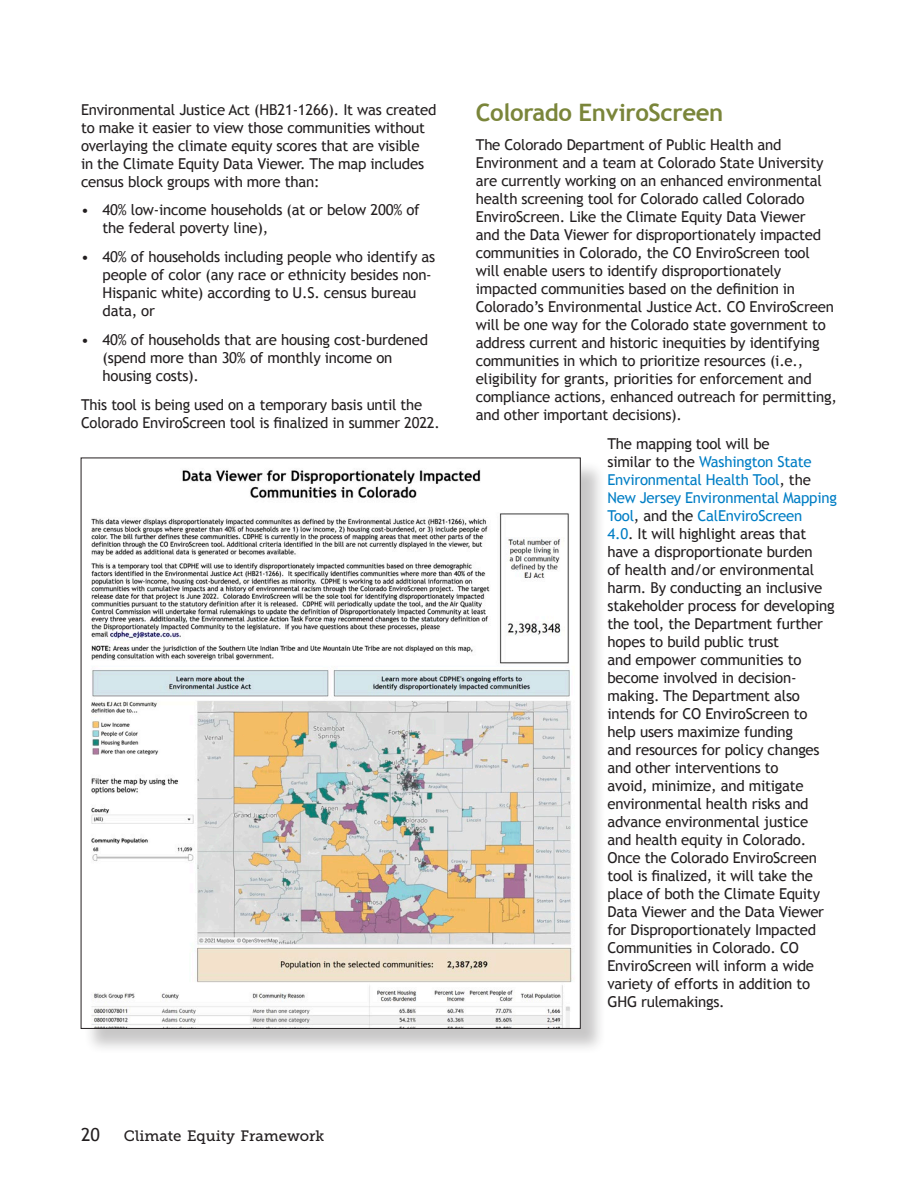
<style>
.page{position:relative;width:918px;height:1188px;background:#fff}
.page>*{position:absolute;margin:0;border:0;box-sizing:border-box;transform-origin:0 0}
.t1{font:700 24px "Trebuchet MS";letter-spacing:-.015em;color:#7a853a}
.t2{font:18px "Trebuchet MS";color:#231f20}
.t3{font:15px/18px "Trebuchet MS";letter-spacing:-.015em;color:#231f20}
.t4{font:15px "Museo Slab 500";color:#231f20}
.s1{color:#007ec5}
</style>
<div class="page">
<div style="left:84px;top:461px;width:523px;height:594px;background:#231f20;opacity:.25"></div>
<img style="left:84px;top:461px;width:495px;height:566px">
<p class="t3" style="left:81px;top:100px;width:357px">Environmental Justice Act (HB21-1266). It was created to make it easier to view those communities without overlaying the climate equity scores that are visible<br>in the Climate Equity Data Viewer. The map includes census block groups with more than:</p>
<p class="t3" style="left:103px;top:201px;width:319px;text-indent:-22px">• 40% low-income households (at or below 200% of the federal poverty line),</p>
<p class="t3" style="left:103px;top:248px;width:334px;text-indent:-22px">• 40% of households including people who identify as people of color (any race or ethnicity besides non-Hispanic white) according to U.S. census bureau data, or</p>
<p class="t3" style="left:103px;top:331px;width:327px;text-indent:-22px">• 40% of households that are housing cost-burdened (spend more than 30% of monthly income on housing costs).</p>
<p class="t3" style="left:81px;top:396px;width:360px">This tool is being used on a temporary basis until the<br>Colorado EnviroScreen tool is finalized in summer 2022.</p>
<h1 class="t1" style="left:476px;top:98px;width:249px">Colorado EnviroScreen</h1>
<p class="t3" style="left:476px;top:136px;width:363px">The Colorado Department of Public Health and Environment and a team at Colorado State University are currently working on an enhanced environmental health screening tool for Colorado called Colorado EnviroScreen. Like the Climate Equity Data Viewer<br>and the Data Viewer for disproportionately impacted communities in Colorado, the CO EnviroScreen tool will enable users to identify disproportionately impacted communities based on the definition in Colorado’s Environmental Justice Act. CO EnviroScreen will be one way for the Colorado state government to address current and historic inequities by identifying communities in which to prioritize resources (i.e., eligibility for grants, priorities for enforcement and compliance actions, enhanced outreach for permitting, and other important decisions).</p>
<p class="t3" style="left:608px;top:435px;width:231px">The mapping tool will be<br>similar to the <span class="s1">Washington State<br>Environmental Health Tool</span>, the<br><span class="s1">New Jersey Environmental Mapping<br>Tool</span>, and the <span class="s1">CalEnviroScreen<br>4.0</span>. It will highlight areas that have a disproportionate burden<br>of health and/or environmental harm. By conducting an inclusive stakeholder process for developing the tool, the Department further hopes to build public trust<br>and empower communities to become involved in decision&shy;making. The Department also intends for CO EnviroScreen to help users maximize funding<br>and resources for policy changes and other interventions to<br>avoid, minimize, and mitigate environmental health risks and advance environmental justice<br>and health equity in Colorado.<br>Once the Colorado EnviroScreen tool is finalized, it will take the place of both the Climate Equity<br>Data Viewer and the Data Viewer for Disproportionately Impacted<br>Communities in Colorado. CO<br>EnviroScreen will inform a wide variety of efforts in addition to<br>GHG rulemakings.</p>
<p class="t2" style="left:81px;top:1124px;width:20px">20</p>
<p class="t4" style="left:124px;top:1127px;width:202px">Climate Equity Framework</p>
</div>
